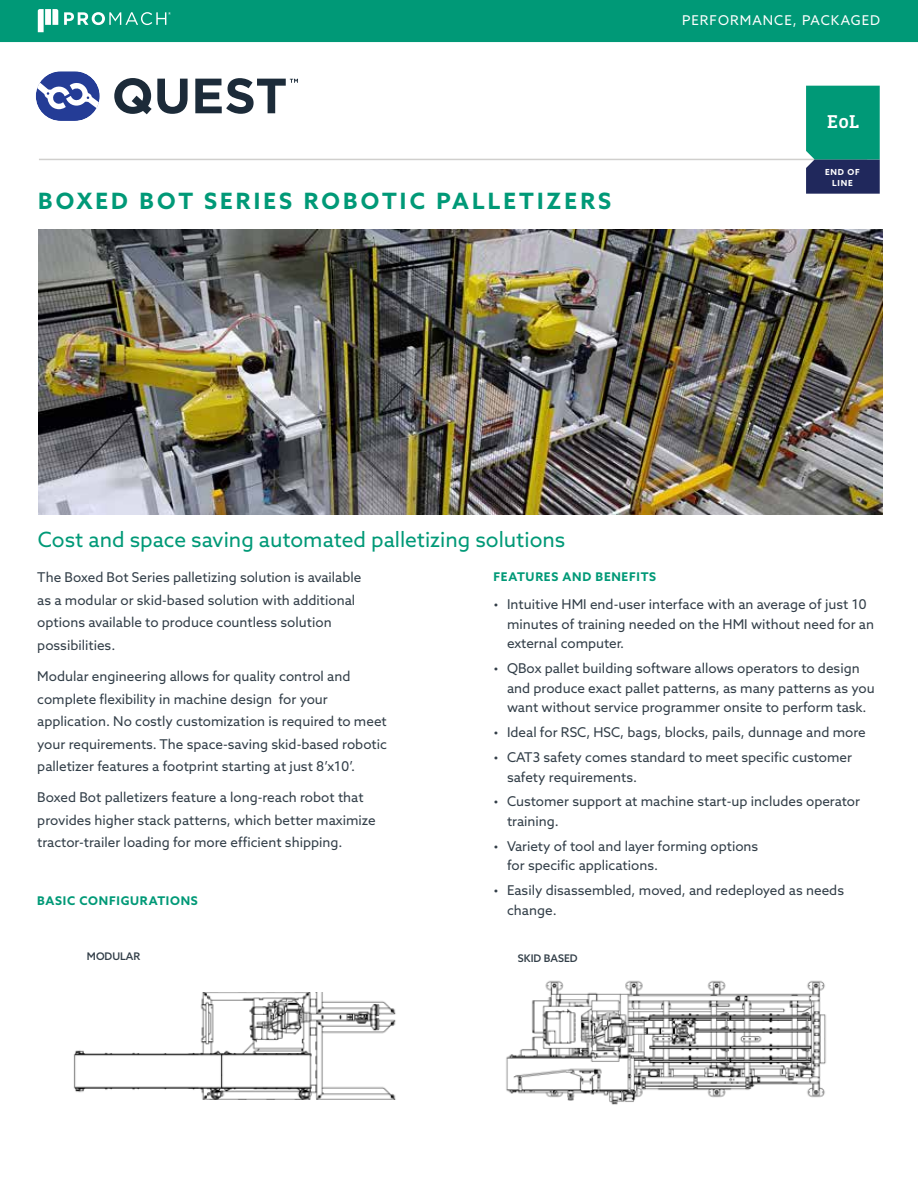
<style>
.page{position:relative;width:918px;height:1188px;background:#fff}
.page>*{position:absolute;margin:0;border:0;box-sizing:border-box;transform-origin:0 0}
.t1{font:700 22.5px "Azo Sans";letter-spacing:.14em;color:#097}
.t2{font:21px "Azo Sans";color:#097}
.t3{font:500 19.05px "Vista Slab OTCE";color:#fff}
.t4{font:13.5px/22.5px "Azo Sans";color:#323e48}
.t5{font:13.5px "Azo Sans";letter-spacing:.075em;color:#fff}
.t6{font:700 12px "Azo Sans";letter-spacing:.06em;color:#097}
.t7{font:500 10.5px "Azo Sans";color:#323e48}
.t8{font:700 8.4px/11.9px "Azo Sans";letter-spacing:.09em;color:#fff;text-align:center}
</style>
<div class="page">
<img style="left:506px;top:980px;width:320px;height:125px">
<svg style="left:114px;top:78px;width:74px;height:36px"></svg>
<svg style="left:195px;top:78px;width:103px;height:36px"></svg>
<div style="left:36px;top:71px;width:64px;height:50px;background:#243c96;border-radius:25px"></div>
<svg style="left:36px;top:80px;width:64px;height:32px"></svg>
<hr style="left:39px;top:159px;width:828px;height:1px;background:#d0cfcd">
<svg style="left:806px;top:86px;width:74px;height:108px;background:#0e7771"></svg>
<img style="left:39px;top:229px;width:844px;height:285px">
<img style="left:73px;top:993px;width:323px;height:107px">
<div style="left:0;top:0;width:918px;height:42px;background:#097"></div>
<p class="t5" style="left:682px;top:11px;width:200px">PERFORMANCE, PACKAGED</p>
<h3 class="t3" style="left:827px;top:111px;width:34px">EoL</h3>
<h1 class="t1" style="left:38px;top:186px;width:575px">BOXED BOT SERIES ROBOTIC PALLETIZERS</h1>
<h2 class="t2" style="left:38px;top:526px;width:529px">Cost and space saving automated palletizing solutions</h2>
<p class="t8" style="left:825px;top:165px;width:36px">END OF<br>LINE</p>
<p class="t4" style="left:37px;top:566px;width:326px">The Boxed Bot Series palletizing solution is available as a modular or skid-based solution with additional options available to produce countless solution possibilities.</p>
<p class="t4" style="left:37px;top:665px;width:351px">Modular engineering allows for quality control and complete flexibility in machine design for your application. No costly customization is required to meet your requirements. The space-saving skid-based robotic palletizer features a footprint starting at just 8’x10’.</p>
<p class="t4" style="left:37px;top:786px;width:340px">Boxed Bot palletizers feature a long-reach robot that provides higher stack patterns, which better maximize tractor-trailer loading for more efficient shipping.</p>
<p class="t6" style="left:37px;top:892px;width:162px">BASIC CONFIGURATIONS</p>
<p class="t7" style="left:87px;top:950px;width:55px">MODULAR</p>
<p class="t6" style="left:494px;top:569px;width:164px">FEATURES AND BENEFITS</p>
<p class="t4" style="left:507px;top:595px;width:369px;line-height:19.5px;text-indent:-14px">• Intuitive HMI end-user interface with an average of just 10 minutes of training needed on the HMI without need for an external computer.</p>
<p class="t4" style="left:507px;top:659px;width:369px;line-height:19.5px;text-indent:-14px">• QBox pallet building software allows operators to design and produce exact pallet patterns, as many patterns as you want without service programmer onsite to perform task.</p>
<p class="t4" style="left:494px;top:721px;width:374px">• Ideal for RSC, HSC, bags, blocks, pails, dunnage and more</p>
<p class="t4" style="left:507px;top:747px;width:347px;line-height:19.5px;text-indent:-14px">• CAT3 safety comes standard to meet specific customer safety requirements.</p>
<p class="t4" style="left:507px;top:792px;width:355px;line-height:19.5px;text-indent:-14px">• Customer support at machine start-up includes operator training.</p>
<p class="t4" style="left:507px;top:836px;width:253px;line-height:19.5px;text-indent:-14px">• Variety of tool and layer forming options for specific applications.</p>
<p class="t4" style="left:507px;top:880px;width:339px;line-height:19.5px;text-indent:-14px">• Easily disassembled, moved, and redeployed as needs change.</p>
<p class="t7" style="left:518px;top:951px;width:61px">SKID BASED</p>
</div>
